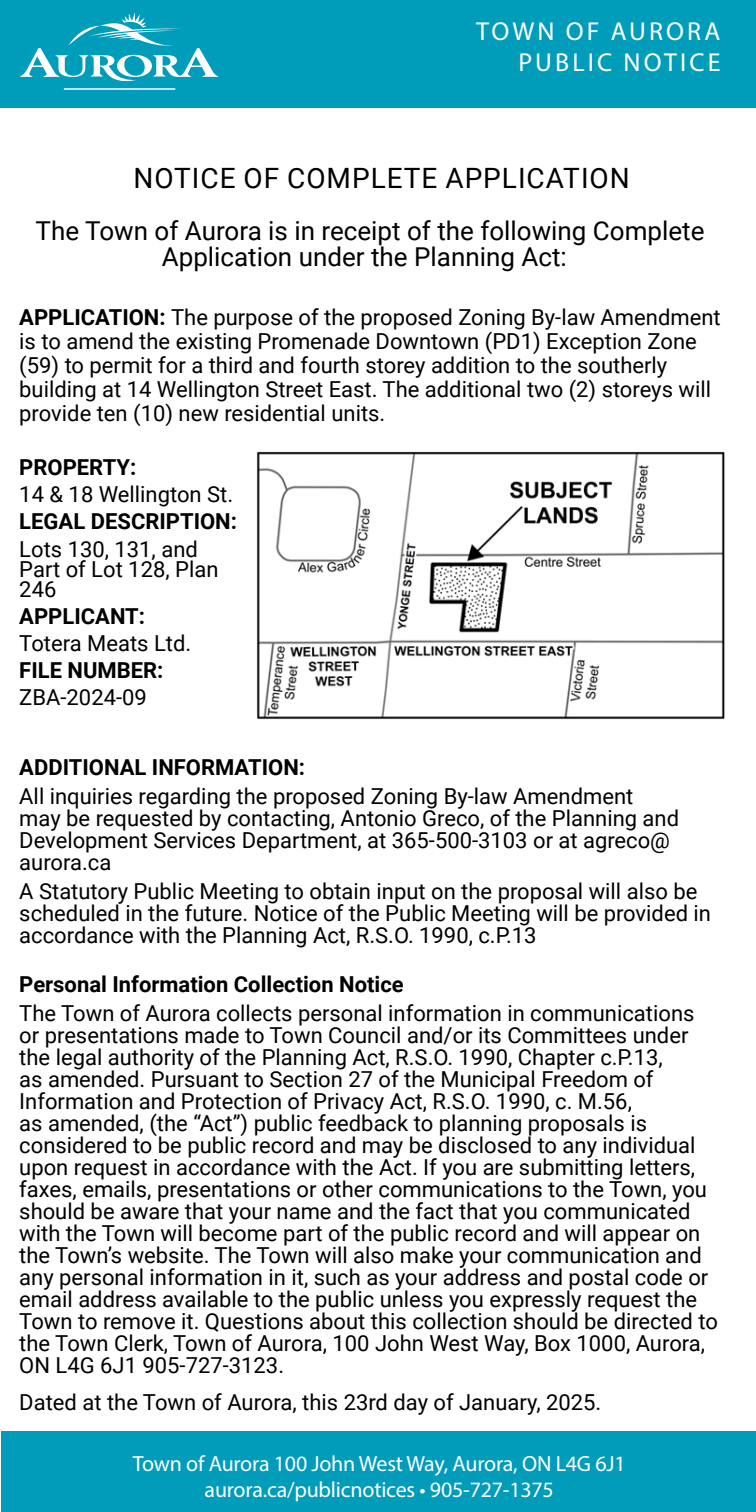
<style>
.page{position:relative;width:756px;height:1512px;background:#fff}
.page>*{position:absolute;margin:0;border:0;box-sizing:border-box;transform-origin:0 0}
.Paragraph_Style_1{font:28px "Roboto";letter-spacing:.035em;color:#000}
.Paragraph_Style_1-2{font:26px/26px "Roboto";color:#000;text-align:center}
.t1{font:26px/31.2px "Myriad Pro";letter-spacing:.12em;color:#fff;text-align:right}
.Paragraph_Style_1-3{font:22px/22px "Roboto";color:#000}
.Paragraph_Style_1-4{font:700 22px "Roboto";color:#000}
.t2{font:22px/26.4px "Myriad Pro";letter-spacing:-.01em;color:#fff;text-align:center}
.s1{font-weight:700}
</style>
<div class="page">
<div style="left:0;top:0;width:756px;height:107px;background:#009dbb"></div>
<svg style="left:19px;top:12px;width:200px;height:70px"></svg>
<hr style="left:64px;top:89px;width:111px;height:1px;background:#fff">
<div style="left:1px;top:1431px;width:755px;height:81px;background:#009cba"></div>
<img style="left:257px;top:451px;width:468px;height:269px">
<p class="t1" style="left:476px;top:15px;width:246px">TOWN OF AURORA<br>PUBLIC NOTICE</p>
<p class="Paragraph_Style_1" style="left:133px;top:158px;width:498px">NOTICE OF COMPLETE APPLICATION</p>
<p class="Paragraph_Style_1-2" style="left:36px;top:217px;width:670px">The Town of Aurora is in receipt of the following Complete<br>Application under the Planning Act:</p>
<p class="Paragraph_Style_1-3" style="left:19px;top:304px;width:703px;line-height:24px"><span class="s1">APPLICATION:</span> The purpose of the proposed Zoning By-law Amendment is to amend the existing Promenade Downtown (PD1) Exception Zone (59) to permit for a third and fourth storey addition to the southerly building at 14 Wellington Street East. The additional two (2) storeys will provide ten (10) new residential units.</p>
<p class="Paragraph_Style_1-4" style="left:19px;top:452px;width:119px">PROPERTY:</p>
<p class="Paragraph_Style_1-3" style="left:19px;top:482px;width:215px">14 &amp; 18 Wellington St.</p>
<p class="Paragraph_Style_1-4" style="left:19px;top:506px;width:219px">LEGAL DESCRIPTION:</p>
<p class="Paragraph_Style_1-3" style="left:19px;top:538px;width:201px;line-height:20px">Lots 130, 131, and<br>Part of Lot 128, Plan<br>246</p>
<p class="Paragraph_Style_1-4" style="left:19px;top:600px;width:127px">APPLICANT:</p>
<p class="Paragraph_Style_1-3" style="left:19px;top:631px;width:173px">Totera Meats Ltd.</p>
<p class="Paragraph_Style_1-4" style="left:19px;top:655px;width:146px">FILE NUMBER:</p>
<p class="Paragraph_Style_1-3" style="left:19px;top:686px;width:129px">ZBA-2024-09</p>
<p class="Paragraph_Style_1-4" style="left:19px;top:752px;width:287px">ADDITIONAL INFORMATION:</p>
<p class="Paragraph_Style_1-3" style="left:19px;top:784px;width:661px">All inquiries regarding the proposed Zoning By-law Amendment may be requested by contacting, Antonio Greco, of the Planning and Development Services Department, at 365-500-3103 or at agreco@ aurora.ca</p>
<p class="Paragraph_Style_1-3" style="left:19px;top:880px;width:693px">A Statutory Public Meeting to obtain input on the proposal will also be scheduled in the future. Notice of the Public Meeting will be provided in accordance with the Planning Act, R.S.O. 1990, c.P.13</p>
<p class="Paragraph_Style_1-4" style="left:19px;top:968px;width:386px">Personal Information Collection Notice</p>
<p class="Paragraph_Style_1-3" style="left:19px;top:1001px;width:700px">The Town of Aurora collects personal information in communications or presentations made to Town Council and/or its Committees under the legal authority of the Planning Act, R.S.O. 1990, Chapter c.P.13,<br>as amended. Pursuant to Section 27 of the Municipal Freedom of Information and Protection of Privacy Act, R.S.O. 1990, c. M.56,<br>as amended, (the “Act”) public feedback to planning proposals is considered to be public record and may be disclosed to any individual upon request in accordance with the Act. If you are submitting letters, faxes, emails, presentations or other communications to the Town, you should be aware that your name and the fact that you communicated with the Town will become part of the public record and will appear on the Town’s website. The Town will also make your communication and any personal information in it, such as your address and postal code or email address available to the public unless you expressly request the Town to remove it. Questions about this collection should be directed to the Town Clerk, Town of Aurora, 100 John West Way, Box 1000, Aurora, ON L4G 6J1 905-727-3123.</p>
<p class="Paragraph_Style_1-3" style="left:19px;top:1390px;width:584px">Dated at the Town of Aurora, this 23rd day of January, 2025.</p>
<p class="t2" style="left:133px;top:1450px;width:494px">Town of Aurora 100 John West Way, Aurora, ON L4G 6J1 aurora.ca/publicnotices • 905-727-1375</p>
</div>
